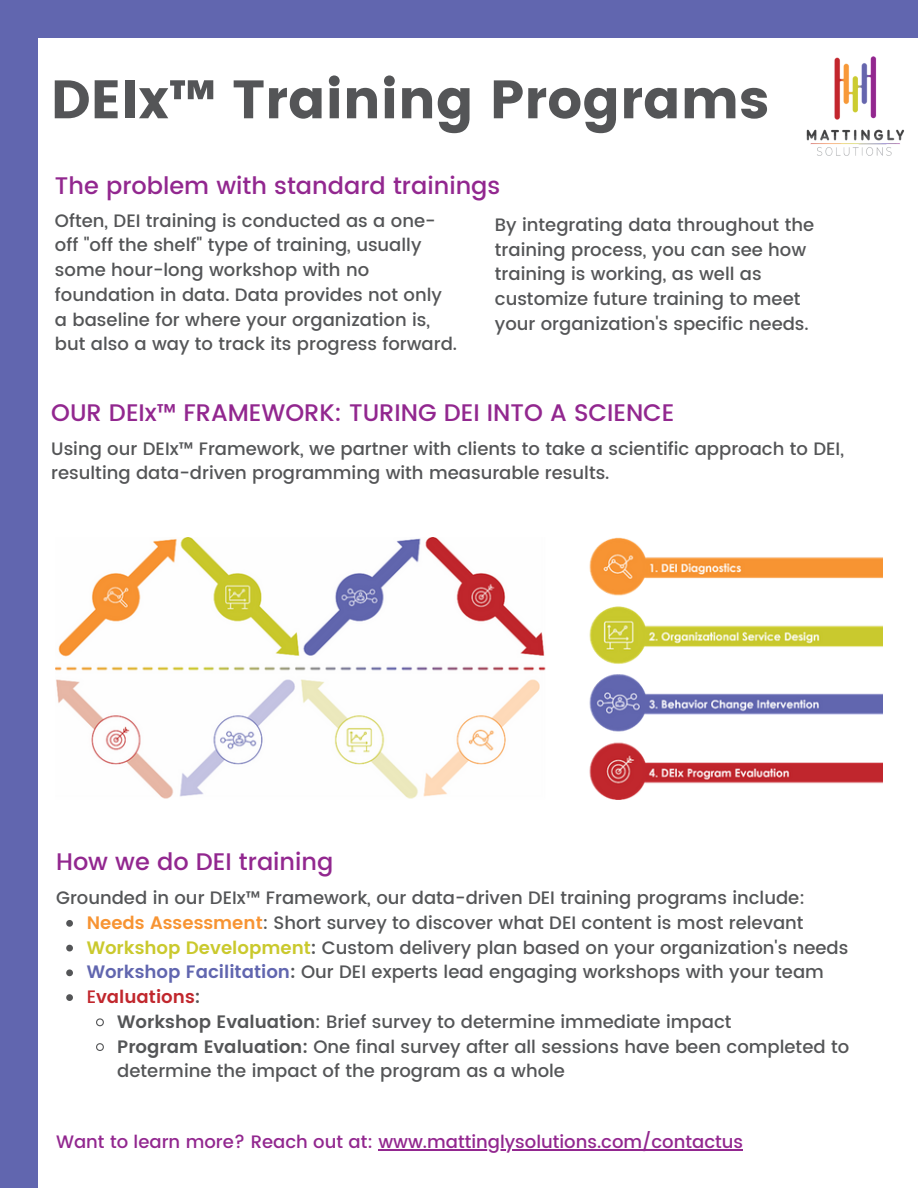
<style>
.page{position:relative;width:918px;height:1188px;background:#fff}
.page>*{position:absolute;margin:0;border:0;box-sizing:border-box;transform-origin:0 0}
.t1{font:54px "Poppins";color:#545557}
.t2{font:500 24px "Poppins";color:#92278f}
.t3{font:500 18px/24.8px "Poppins";color:#545557}
.t4{font:500 18px "Poppins";color:#92278f}
.t5{font:600 18px "Poppins";color:#c1272d}
.s1{font-weight:600;color:#f79433}
.s2{font-weight:600;color:#cac92d}
.s3{font-weight:600}
.s4{font-weight:600;color:#6166af}
.s5{font-weight:500}
.s6{color:#545557}
</style>
<div class="page">
<img style="left:806px;top:56px;width:98px;height:100px">
<div style="left:0;top:0;width:918px;height:37px;background:#6166af"></div>
<div style="left:0;top:0;width:37px;height:1188px;background:#6166af"></div>
<hr style="left:378px;top:1149px;width:365px;height:1px;background:#92278f">
<svg style="left:66px;top:920px;width:7px;height:7px"></svg>
<svg style="left:66px;top:945px;width:7px;height:6px"></svg>
<svg style="left:66px;top:969px;width:7px;height:7px"></svg>
<svg style="left:66px;top:994px;width:7px;height:7px"></svg>
<svg style="left:96px;top:1018px;width:8px;height:9px"></svg>
<svg style="left:96px;top:1043px;width:8px;height:8px"></svg>
<img style="left:55px;top:537px;width:827px;height:262px">
<h2 class="t1" style="left:51px;top:68px;width:720px">DEIx™ Training Programs</h2>
<h3 class="t2" style="left:55px;top:172px;width:447px">The problem with standard trainings</h3>
<h1 class="t3" style="left:55px;top:208px;width:404px">Often, DEI training is conducted as a one&shy;off "off the shelf" type of training, usually some hour-long workshop with no foundation in data. Data provides not only a baseline for where your organization is, but also a way to track its progress forward.</h1>
<p class="t3" style="left:495px;top:212px;width:321px">By integrating data throughout the training process, you can see how training is working, as well as customize future training to meet your organization's specific needs.</p>
<p class="t2" style="left:51px;top:399px;width:625px">OUR DEIx™ FRAMEWORK: TURING DEI INTO A SCIENCE</p>
<h3 class="t3" style="left:51px;top:436px;width:794px">Using our DEIx™ Framework, we partner with clients to take a scientific approach to DEI, resulting data-driven programming with measurable results.</h3>
<p class="t2" style="left:56px;top:847px;width:279px">How we do DEI training</p>
<h3 class="t3" style="left:56px;top:886px;width:750px">Grounded in our DEIx™ Framework, our data-driven DEI training programs include:</h3>
<p class="t3" style="left:87px;top:910px;width:719px"><span class="s1">Needs Assessment</span>: Short survey to discover what DEI content is most relevant</p>
<h2 class="t3" style="left:87px;top:935px;width:763px"><span class="s2">Workshop Development</span><span class="s3">:</span> Custom delivery plan based on your organization's needs</h2>
<h3 class="t3" style="left:87px;top:960px;width:739px"><span class="s4">Workshop Facilitation</span><span class="s3">:</span> Our DEI experts lead engaging workshops with your team</h3>
<p class="t5" style="left:87px;top:986px;width:115px"><span class="s5">E</span>valuations<span class="s6">:</span></p>
<p class="t3" style="left:117px;top:1009px;width:616px"><span class="s3">Workshop Evaluation</span>: Brief survey to determine immediate impact</p>
<p class="t3" style="left:117px;top:1034px;width:733px"><span class="s3">Program Evaluation:</span> One final survey after all sessions have been completed to determine the impact of the program as a whole</p>
<h3 class="t4" style="left:56px;top:1131px;width:689px">Want to learn more? Reach out at: www.mattinglysolutions.com/contactus</h3>
</div>
